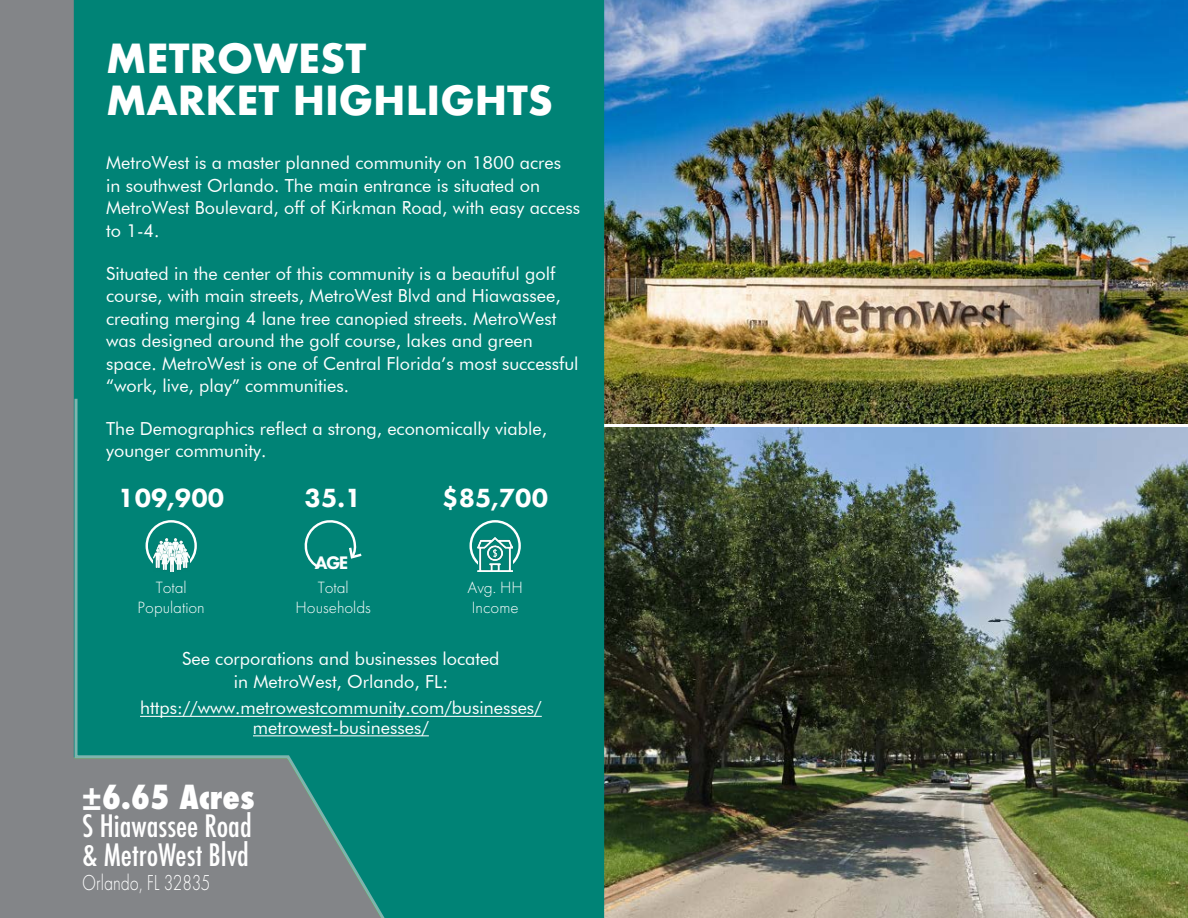
<style>
.page{position:relative;width:1188px;height:918px;background:#fff}
.page>*{position:absolute;margin:0;border:0;box-sizing:border-box;transform-origin:0 0}
.t1{font:700 39px/42.8px "Futura";color:#fff}
.t2{font:800 condensed 32.25px "Futura";color:#fff}
.t3{font:500 condensed 30px/28.5px "Futura";color:#fff}
.t4{font:800 27.3px "Futura PT";color:#fff}
.t5{font:300 22.5px "Futura PT";color:#fff;scale:.78 1}
.t6{font:800 18.9px "Futura PT";color:#fff}
.t7{font:18px/22.5px "Futura BT";color:#fff}
.t8{font:300 16.95px/19.6px "Futura PT";color:#fff;text-align:center}
</style>
<div class="page">
<img style="left:604px;top:0;width:584px;height:423px">
<img style="left:604px;top:427px;width:584px;height:491px">
<div style="left:0;top:0;width:74px;height:918px;background:#838588"></div>
<div style="left:74px;top:0;width:530px;height:918px;background:#008376"></div>
<hr style="left:140px;top:716px;width:402px;height:1px;background:#fff">
<hr style="left:253px;top:735px;width:176px;height:1px;background:#fff">
<div style="left:470px;top:520px;width:51px;height:51px;border:2px solid #fff;border-radius:50%"></div>
<img style="left:478px;top:537px;width:35px;height:35px">
<svg style="left:73px;top:396px;width:316px;height:522px;background:#25857c"></svg>
<h1 class="t1" style="left:106px;top:36px;width:448px">METROWEST<br>MARKET HIGHLIGHTS</h1>
<p class="t7" style="left:106px;top:152px;width:475px">MetroWest is a master planned community on 1800 acres<br>in southwest Orlando. The main entrance is situated on MetroWest Boulevard, off of Kirkman Road, with easy access to 1-4.</p>
<p class="t7" style="left:106px;top:262px;width:474px">Situated in the center of this community is a beautiful golf course, with main streets, MetroWest Blvd and Hiawassee, creating merging 4 lane tree canopied streets. MetroWest was designed around the golf course, lakes and green space. MetroWest is one of Central Florida’s most successful “work, live, play” communities.</p>
<p class="t7" style="left:106px;top:417px;width:442px">The Demographics reflect a strong, economically viable, younger community.</p>
<h3 class="t4" style="left:118px;top:481px;width:107px">109,900</h3>
<p class="t8" style="left:138px;top:578px;width:69px">Total<br>Population</p>
<h3 class="t4" style="left:305px;top:481px;width:58px">35.1</h3>
<p class="t6" style="left:315px;top:551px;width:35px">AGE</p>
<p class="t8" style="left:296px;top:578px;width:77px">Total<br>Households</p>
<h3 class="t4" style="left:442px;top:481px;width:107px">$85,700</h3>
<p class="t8" style="left:467px;top:578px;width:57px;text-align:left">Avg. HH<br>Income</p>
<p class="t7" style="left:182px;top:648px;width:319px;text-align:center">See corporations and businesses located in MetroWest, Orlando, FL:</p>
<p class="t7" style="left:140px;top:698px;width:403px;line-height:19.5px;text-align:center">https://www.metrowestcommunity.com/businesses/ metrowest-businesses/</p>
<h2 class="t2" style="left:82px;top:775px;width:174px">±6.65 Acres</h2>
<h3 class="t3" style="left:82px;top:812px;width:171px">S Hiawassee Road &amp; MetroWest Blvd</h3>
<p class="t5" style="left:82px;top:869px;width:166px">Orlando, FL 32835</p>
</div>
